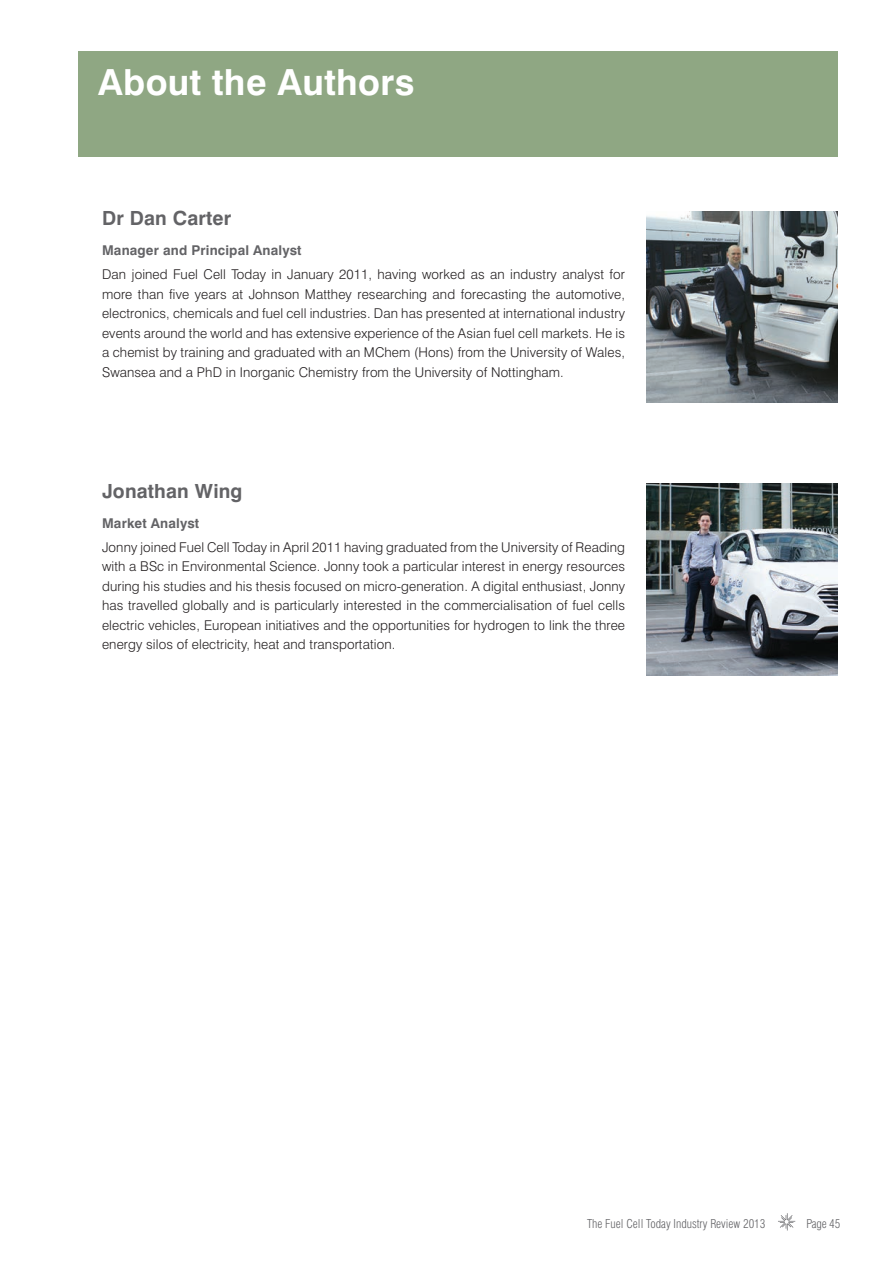
<style>
.page{position:relative;width:893px;height:1263px;background:#fff}
.page>*{position:absolute;margin:0;border:0;box-sizing:border-box;transform-origin:0 0}
.t1{font:700 36px "Swiss 721 BT";letter-spacing:.01em;color:#fff}
.t2{font:700 19.5px "Swiss 721 BT";letter-spacing:.01em;color:#636366}
.t3{font:300 13.5px/19.5px "Swiss 721 BT";letter-spacing:.01em;color:#231f20;text-align:justify}
.t4{font:700 13.5px "Swiss 721 BT";letter-spacing:.01em;color:#636366}
.t5{font:300 condensed 12px "Swiss 721 BT";color:#636366}
</style>
<div class="page">
<svg style="left:778px;top:1213px;width:17px;height:17px"></svg>
<div style="left:78px;top:51px;width:760px;height:106px;background:#8fa783"></div>
<img style="left:646px;top:211px;width:192px;height:191px">
<img style="left:646px;top:484px;width:192px;height:191px">
<h1 class="t1" style="left:98px;top:60px;width:318px">About the Authors</h1>
<h2 class="t2" style="left:102px;top:206px;width:131px">Dr Dan Carter</h2>
<p class="t4" style="left:102px;top:242px;width:201px">Manager and Principal Analyst</p>
<p class="t3" style="left:102px;top:264px;width:525px">Dan joined Fuel Cell Today in January 2011, having worked as an industry analyst for more than five years at Johnson Matthey researching and forecasting the automotive, electronics, chemicals and fuel cell industries. Dan has presented at international industry events around the world and has extensive experience of the Asian fuel cell markets. He is a chemist by training and graduated with an MChem (Hons) from the University of Wales, Swansea and a PhD in Inorganic Chemistry from the University of Nottingham.</p>
<h2 class="t2" style="left:102px;top:479px;width:142px">Jonathan Wing</h2>
<p class="t4" style="left:102px;top:515px;width:99px">Market Analyst</p>
<p class="t3" style="left:102px;top:537px;width:525px">Jonny joined Fuel Cell Today in April 2011 having graduated from the University of Reading with a BSc in Environmental Science. Jonny took a particular interest in energy resources during his studies and his thesis focused on micro-generation. A digital enthusiast, Jonny has travelled globally and is particularly interested in the commercialisation of fuel cells electric vehicles, European initiatives and the opportunities for hydrogen to link the three energy silos of electricity, heat and transportation.</p>
<p class="t5" style="left:587px;top:1217px;width:180px">The Fuel Cell Today Industry Review 2013</p>
<p class="t5" style="left:806px;top:1217px;width:36px">Page 45</p>
</div>
